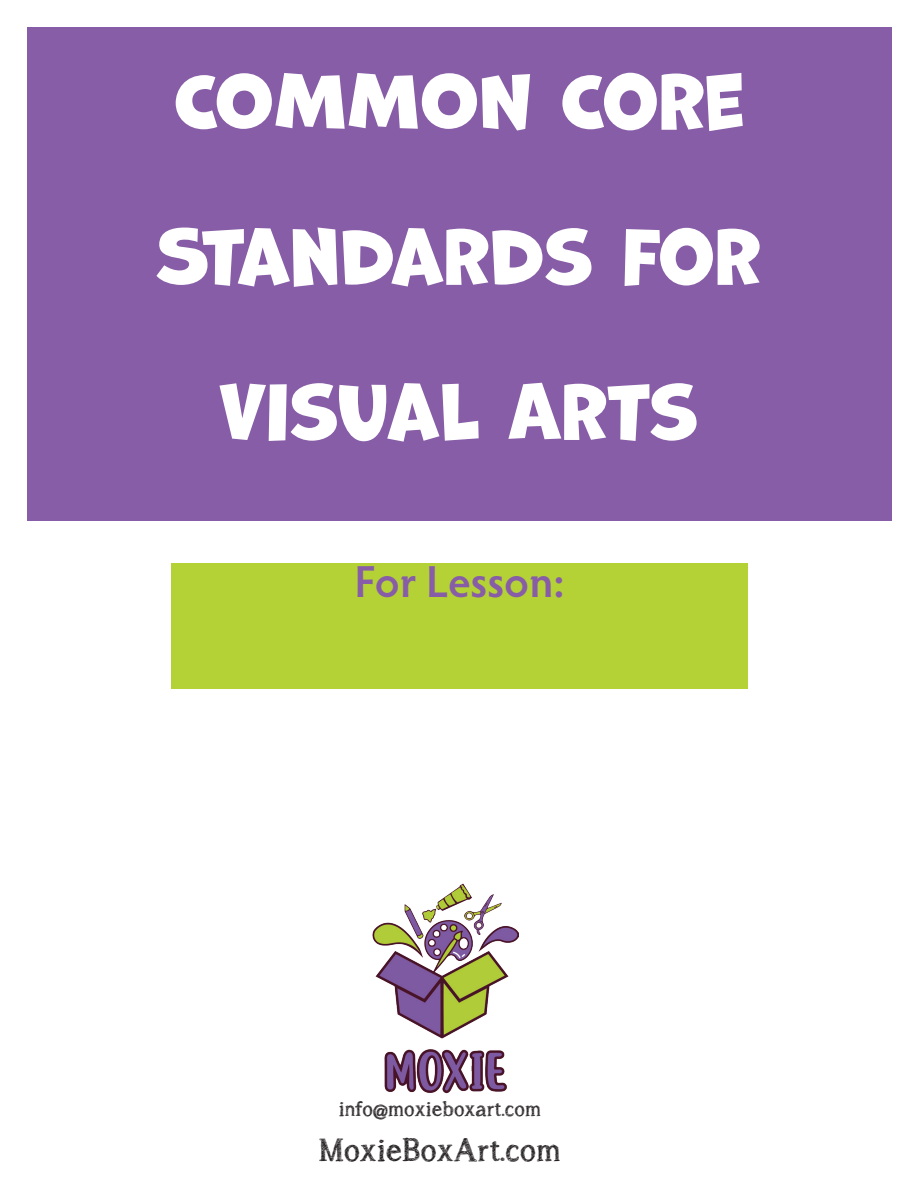
<style>
.page{position:relative;width:918px;height:1188px;background:#fff}
.page>*{position:absolute;margin:0;border:0;box-sizing:border-box;transform-origin:0 0}
.t1{font:72.45px/155.1px "Marvin";color:#fff;text-align:center}
.t2{font:600 45px "Hypatia Sans Pro";letter-spacing:-.005em;color:#885da7}
.t3{font:38.4px "A Songfor Jennifer";letter-spacing:.025em;color:#231f20}
.t4{font:25.05px "A Songfor Jennifer";letter-spacing:.025em;color:#231f20}
</style>
<div class="page">
<div style="left:171px;top:564px;width:577px;height:125px;background:#b4d236"></div>
<div style="left:28px;top:27px;width:864px;height:494px;background:#885da7"></div>
<img style="left:372px;top:883px;width:147px;height:211px">
<p class="t1" style="left:157px;top:26px;width:605px">COMMON CORE<br>STANDARDS FOR<br>VISUAL ARTS</p>
<p class="t2" style="left:354px;top:550px;width:212px">For Lesson:</p>
<p class="t4" style="left:339px;top:1096px;width:203px">info@moxieboxart.com</p>
<p class="t3" style="left:320px;top:1130px;width:242px">MoxieBoxArt.com</p>
</div>
